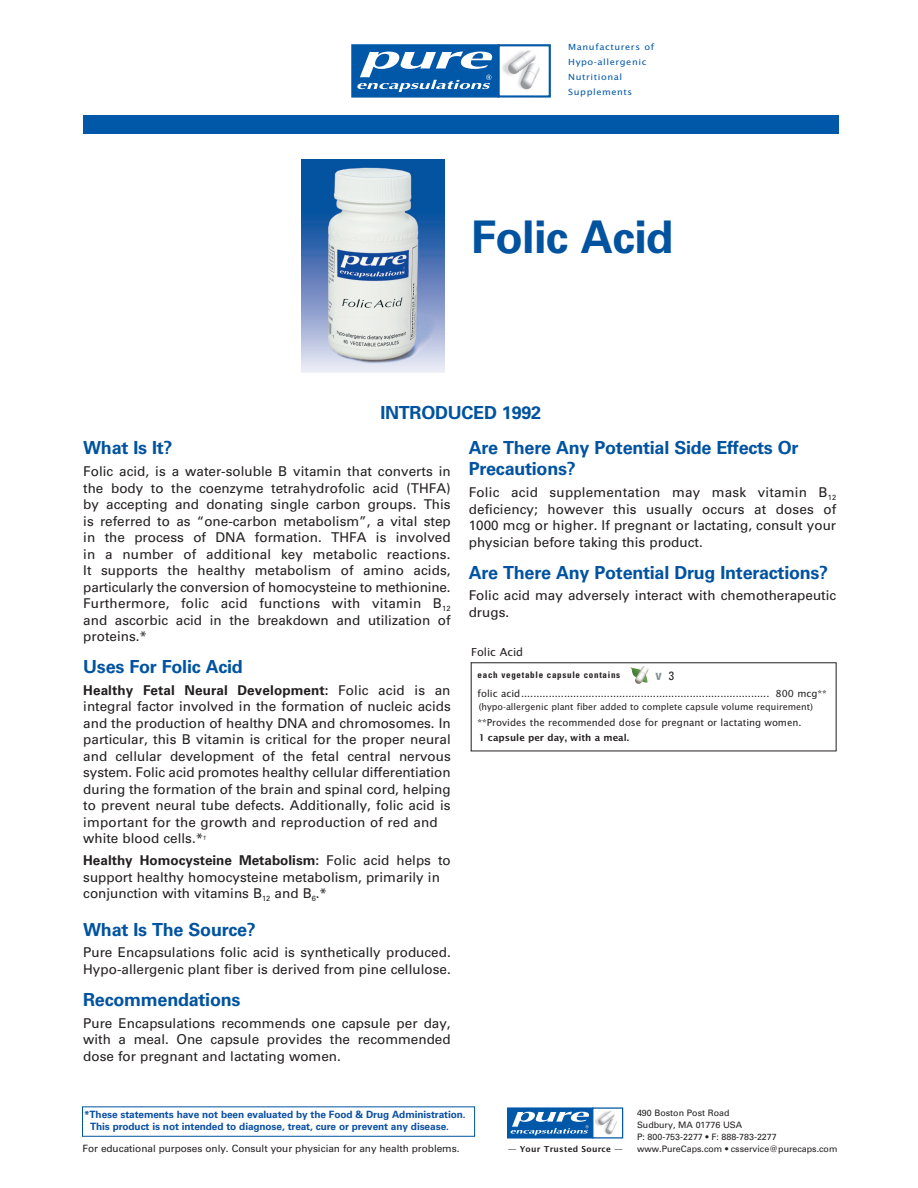
<style>
.page{position:relative;width:918px;height:1188px;background:#fff}
.page>*{position:absolute;margin:0;border:0;box-sizing:border-box;transform-origin:0 0}
.t1{font:700 45px "Univers";letter-spacing:-.015em;color:#0153a0}
.t2{font:700 18px/21px "Univers";letter-spacing:-.015em;color:#0153a0}
.t3{font:700 condensed 14.25px "Univers";color:#869097}
.t4{font:13.5px/16.5px "Univers";color:#231f20}
.t5{font:12px "Lucida Sans EF";color:#231f20}
.t6{font:10.5px "Lucida Sans EF";color:#231f20}
.t7{font:600 10.2px "Lucida Sans EF";color:#231f20}
.t8{font:700 10.05px/12px "Univers";letter-spacing:-.01em;color:#0a4fa2}
.t9{font:10.05px "Univers";letter-spacing:-.005em;color:#231f20}
.t10{font:9.75px "Lucida Sans EF";color:#231f20}
.t11{font:9.15px/14.9px "Lucida Sans EF";letter-spacing:.055em;color:#0157a8;scale:1.1 1}
.t12{font:700 condensed 9px "Univers";letter-spacing:.08em;color:#231f20}
.t13{font:600 9px "Lucida Sans EF";letter-spacing:.025em;color:#231f20}
.t14{font:8.85px/12px "Univers";color:#231f20}
.s1{font-weight:700}
.s2{font-weight:400;font-size:12px;color:#231f20}
</style>
<div class="page">
<img style="left:301px;top:160px;width:143px;height:213px">
<hr style="left:471px;top:663px;width:365px;height:1px;background:#231f20">
<img style="left:630px;top:666px;width:19px;height:18px">
<hr style="left:471px;top:751px;width:365px;height:1px;background:#231f20">
<div style="left:83px;top:115px;width:756px;height:19px;background:#0157a8"></div>
<div style="left:351px;top:44px;width:148px;height:54px;background:#0157a8"></div>
<svg style="left:357px;top:52px;width:136px;height:40px"></svg>
<div style="left:498px;top:44px;width:53px;height:54px;border:2px solid #0157a8"></div>
<img style="left:502px;top:50px;width:38px;height:40px">
<hr style="left:471px;top:663px;width:1px;height:88px;background:#231f20">
<hr style="left:836px;top:663px;width:1px;height:88px;background:#231f20">
<div style="left:82px;top:1106px;width:393px;height:31px;border:1px solid #0153a0"></div>
<div style="left:507px;top:1107px;width:86px;height:32px;background:#0157a8"></div>
<svg style="left:510px;top:1112px;width:79px;height:23px"></svg>
<div style="left:592px;top:1107px;width:31px;height:32px;border:1px solid #0157a8"></div>
<img style="left:595px;top:1111px;width:22px;height:24px">
<p class="t11" style="left:568px;top:40px;width:80px">Manufacturers of<br>Hypo-allergenic<br>Nutritional<br>Supplements</p>
<h1 class="t1" style="left:471px;top:211px;width:204px">Folic Acid</h1>
<h2 class="t2" style="left:380px;top:403px;width:162px">INTRODUCED 1992</h2>
<h2 class="t2" style="left:83px;top:438px;width:91px">What Is It?</h2>
<p class="t4" style="left:83px;top:463px;width:369px;text-align:justify">Folic acid, is a water-soluble B vitamin that converts in the body to the coenzyme tetrahydrofolic acid (THFA) by accepting and donating single carbon groups. This is referred to as “one-carbon metabolism”, a vital step in the process of DNA formation. THFA is involved in a number of additional key metabolic reactions.<br>It supports the healthy metabolism of amino acids, particularly the conversion of homocysteine to methionine.<br>Furthermore, folic acid functions with vitamin B<sub>12 </sub>and ascorbic acid in the breakdown and utilization of proteins.*</p>
<h2 class="t2" style="left:83px;top:656px;width:161px">Uses For Folic Acid</h2>
<p class="t4" style="left:83px;top:682px;width:369px"><span class="s1">Healthy Fetal Neural Development:</span> Folic acid is an integral factor involved in the formation of nucleic acids and the production of healthy DNA and chromosomes. In particular, this B vitamin is critical for the proper neural and cellular development of the fetal central nervous system. Folic acid promotes healthy cellular differentiation during the formation of the brain and spinal cord, helping to prevent neural tube defects. Additionally, folic acid is important for the growth and reproduction of red and white blood cells.*<sup>†</sup></p>
<p class="t4" style="left:83px;top:852px;width:369px"><span class="s1">Healthy Homocysteine Metabolism:</span> Folic acid helps to support healthy homocysteine metabolism, primarily in conjunction with vitamins B<sub>12</sub> and B<sub>6</sub>.*</p>
<h2 class="t2" style="left:83px;top:919px;width:174px">What Is The Source?</h2>
<p class="t4" style="left:83px;top:945px;width:369px">Pure Encapsulations folic acid is synthetically produced.<br>Hypo-allergenic plant fiber is derived from pine cellulose.</p>
<h2 class="t2" style="left:83px;top:989px;width:159px">Recommendations</h2>
<p class="t4" style="left:83px;top:1015px;width:369px;text-align:justify">Pure Encapsulations recommends one capsule per day, with a meal. One capsule provides the recommended dose for pregnant and lactating women.</p>
<h2 class="t2" style="left:469px;top:438px;width:331px">Are There Any Potential Side Effects Or<br>Precautions?</h2>
<p class="t4" style="left:469px;top:484px;width:369px;text-align:justify">Folic acid supplementation may mask vitamin B<sub>12 </sub>deficiency; however this usually occurs at doses of 1000 mcg or higher. If pregnant or lactating, consult your physician before taking this product.</p>
<h2 class="t2" style="left:469px;top:562px;width:361px">Are There Any Potential Drug Interactions?</h2>
<p class="t4" style="left:469px;top:588px;width:369px">Folic acid may adversely interact with chemotherapeutic drugs.</p>
<p class="t5" style="left:471px;top:646px;width:54px">Folic Acid</p>
<p class="t12" style="left:478px;top:669px;width:144px">each vegetable capsule contains</p>
<p class="t3" style="left:656px;top:666px;width:20px">v <span class="s2">3</span></p>
<p class="t6" style="left:478px;top:688px;width:351px">folic acid................................................................................. 800 mcg**</p>
<p class="t10" style="left:479px;top:701px;width:336px">(hypo-allergenic plant fiber added to complete capsule volume requirement)</p>
<p class="t6" style="left:478px;top:717px;width:325px">**Provides the recommended dose for pregnant or lactating women.</p>
<p class="t7" style="left:479px;top:732px;width:152px">1 capsule per day, with a meal.</p>
<p class="t8" style="left:90px;top:1109px;width:377px;text-indent:-6px">*These statements have not been evaluated by the Food &amp; Drug Administration.<br>This product is not intended to diagnose, treat, cure or prevent any disease.</p>
<p class="t14" style="left:637px;top:1106px;width:141px">490 Boston Post Road<br>Sudbury, MA 01776 USA<br>P: 800-753-2277 • F: 888-783-2277</p>
<p class="t13" style="left:508px;top:1145px;width:116px">— Your Trusted Source —</p>
<p class="t14" style="left:637px;top:1142px;width:202px">www.PureCaps.com • csservice@purecaps.com</p>
<p class="t9" style="left:82px;top:1143px;width:379px">For educational purposes only. Consult your physician for any health problems.</p>
</div>
